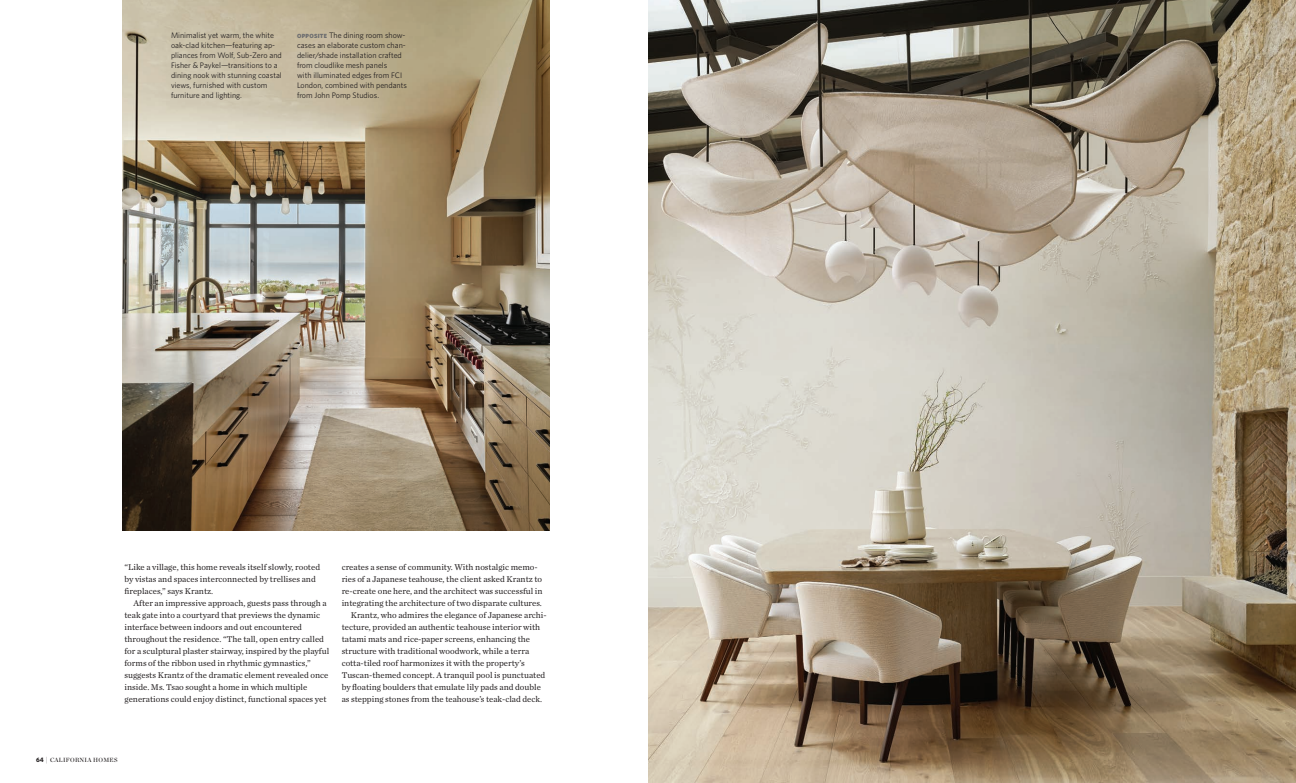
<style>
.page{position:relative;width:1296px;height:783px;background:#fff}
.page>*{position:absolute;margin:0;border:0;box-sizing:border-box;transform-origin:0 0}
.body_rag{font:8.8px/12px "Chronicle Text G1";color:#231f20}
.caption_black{font:8px/10px "Whitney";color:#231f20}
.t1{font:6px "Chronicle Display Semi";letter-spacing:.05em;color:#231f20}
.s1{font-weight:900;font-size:6px;color:#6c6d70}
.s2{font-family:"Whitney";font-weight:700;font-size:6.5px}
.s3{font-family:"Chronicle Display";font-weight:300;font-size:7px}
</style>
<div class="page">
<img style="left:122px;top:0;width:427px;height:531px">
<img style="left:648px;top:0;width:648px;height:783px">
<p class="caption_black" style="left:171px;top:30px;width:112px">Minimalist yet warm, the white oak-clad kitchen—featuring ap&shy;pliances from Wolf, Sub-Zero and<br>Fisher &amp; Paykel—transitions to a dining nook with stunning coastal views, furnished with custom furniture and lighting.</p>
<p class="caption_black" style="left:297px;top:30px;width:111px"><span class="s1">OPPOSITE</span> The dining room show&shy;cases an elaborate custom chan&shy;delier/shade installation crafted from cloudlike mesh panels<br>with illuminated edges from FCI<br>London, combined with pendants from John Pomp Studios.</p>
<p class="body_rag" style="left:124px;top:561px;width:197px">“Like a village, this home reveals itself slowly, rooted by vistas and spaces interconnected by trellises and fireplaces,” says Krantz.</p>
<p class="body_rag" style="left:124px;top:597px;width:206px;text-indent:9px">After an impressive approach, guests pass through a teak gate into a courtyard that previews the dynamic interface between indoors and out encountered throughout the residence. “The tall, open entry called for a sculptural plaster stairway, inspired by the playful forms of the ribbon used in rhythmic gymnastics,” suggests Krantz of the dramatic element revealed once inside. Ms. Tsao sought a home in which multiple generations could enjoy distinct, functional spaces yet</p>
<p class="body_rag" style="left:342px;top:561px;width:202px">creates a sense of community. With nostalgic memo&shy;ries of a Japanese teahouse, the client asked Krantz to re-create one here, and the architect was successful in integrating the architecture of two disparate cultures.</p>
<p class="body_rag" style="left:342px;top:609px;width:206px;text-indent:9px">Krantz, who admires the elegance of Japanese archi&shy;tecture, provided an authentic teahouse interior with tatami mats and rice-paper screens, enhancing the structure with traditional woodwork, while a terra cotta-tiled roof harmonizes it with the property’s Tuscan-themed concept. A tranquil pool is punctuated by floating boulders that emulate lily pads and double as stepping stones from the teahouse’s teak-clad deck.</p>
<p class="t1" style="left:36px;top:755px;width:83px"><span class="s2">64</span> <span class="s3">|</span> CALIFORNIA HOMES</p>
</div>
